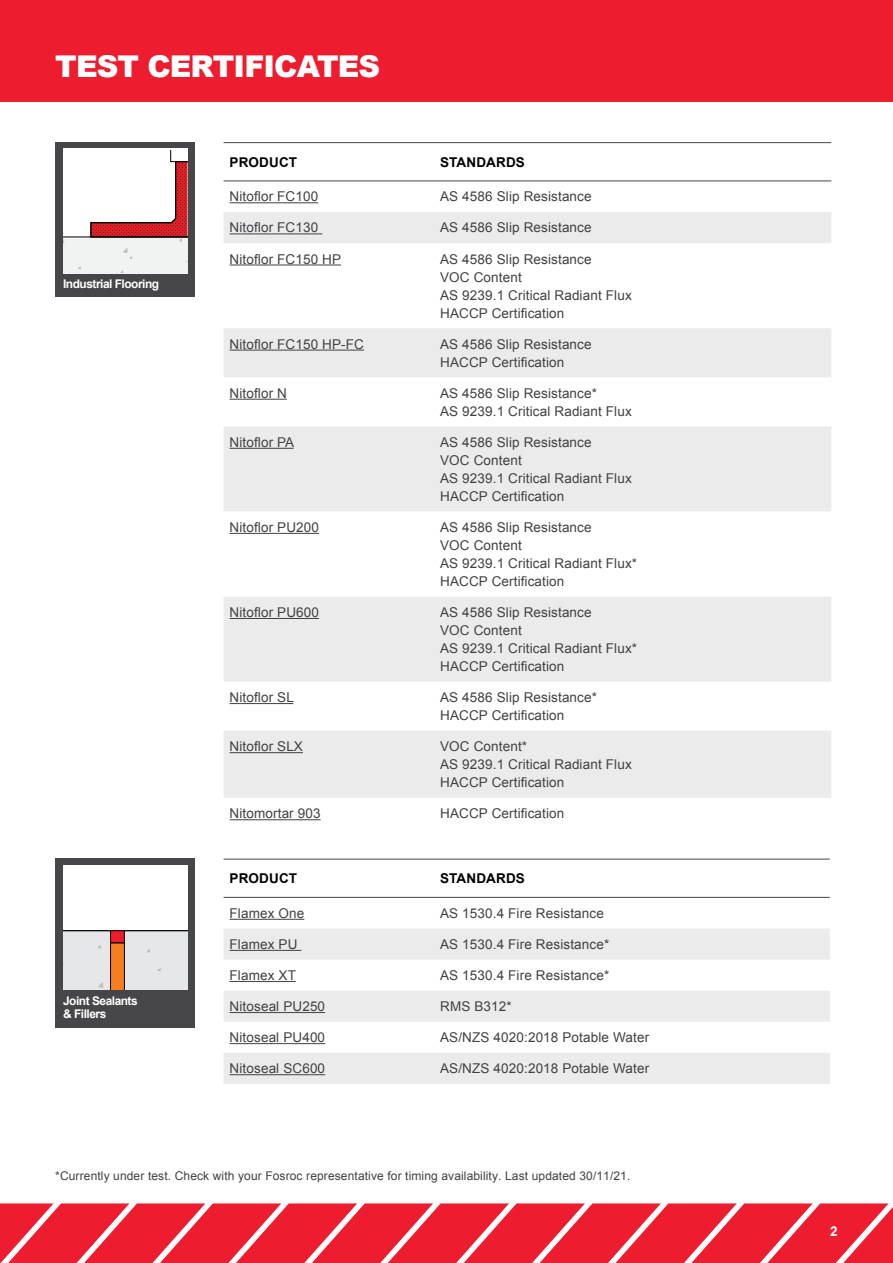
<style>
.page{position:relative;width:893px;height:1263px;background:#fff}
.page>*{position:absolute;margin:0;border:0;box-sizing:border-box;transform-origin:0 0}
.t1{font:900 30px "Arial";letter-spacing:-.03em;color:#fff}
.t2{font:13.5px/18px "Arial";letter-spacing:.01em;color:#414042}
.t3{font:700 13.5px "Arial";letter-spacing:.01em;color:#000}
.t4{font:700 13.5px "Arial";color:#fff}
.t5{font:12px "Arial";letter-spacing:.01em;color:#414042}
.t6{font:700 12px/13.4px "Arial";letter-spacing:-.04em;color:#fff}
</style>
<div class="page">
<svg style="left:0;top:1203px;width:893px;height:60px;background:#ee3444"></svg>
<div style="left:0;top:0;width:893px;height:102px;background:#ed1c2e"></div>
<div style="left:55px;top:859px;width:140px;height:169px;background:#464547"></div>
<div style="left:63px;top:865px;width:124px;height:124px;background:#fff"></div>
<svg style="left:63px;top:930px;width:124px;height:59px;background:#ded1ca"></svg>
<div style="left:55px;top:142px;width:140px;height:155px;background:#464547"></div>
<svg style="left:63px;top:150px;width:124px;height:123px;background:#edd8d9"></svg>
<svg style="left:224px;top:212px;width:607px;height:586px;fill:#ebebec"></svg>
<hr style="left:224px;top:142px;width:216px;height:1px;background:#464547">
<hr style="left:440px;top:142px;width:391px;height:1px;background:#464547">
<hr style="left:224px;top:181px;width:216px;height:1px;background:#464547">
<hr style="left:440px;top:181px;width:391px;height:1px;background:#464547">
<hr style="left:230px;top:202px;width:88px;height:1px;background:#414042">
<hr style="left:230px;top:233px;width:92px;height:1px;background:#414042">
<hr style="left:230px;top:264px;width:111px;height:1px;background:#414042">
<hr style="left:230px;top:350px;width:134px;height:1px;background:#414042">
<hr style="left:230px;top:399px;width:57px;height:1px;background:#414042">
<hr style="left:230px;top:448px;width:64px;height:1px;background:#414042">
<hr style="left:230px;top:533px;width:89px;height:1px;background:#414042">
<hr style="left:230px;top:618px;width:89px;height:1px;background:#414042">
<hr style="left:230px;top:703px;width:63px;height:1px;background:#414042">
<hr style="left:230px;top:752px;width:73px;height:1px;background:#414042">
<hr style="left:230px;top:819px;width:91px;height:1px;background:#414042">
<svg style="left:224px;top:928px;width:606px;height:156px;fill:#ebebec"></svg>
<hr style="left:224px;top:859px;width:216px;height:1px;background:#464547">
<hr style="left:440px;top:859px;width:390px;height:1px;background:#464547">
<hr style="left:224px;top:897px;width:216px;height:1px;background:#464547">
<hr style="left:440px;top:897px;width:390px;height:1px;background:#464547">
<hr style="left:230px;top:919px;width:74px;height:1px;background:#414042">
<hr style="left:230px;top:950px;width:71px;height:1px;background:#414042">
<hr style="left:230px;top:981px;width:66px;height:1px;background:#414042">
<hr style="left:230px;top:1012px;width:95px;height:1px;background:#414042">
<hr style="left:230px;top:1043px;width:95px;height:1px;background:#414042">
<hr style="left:230px;top:1074px;width:95px;height:1px;background:#414042">
<h1 class="t1" style="left:55px;top:44px;width:326px">TEST CERTIFICATES</h1>
<p class="t6" style="left:63px;top:278px;width:98px">Industrial Flooring</p>
<p class="t6" style="left:63px;top:994px;width:76px">Joint Sealants &amp; Fillers</p>
<p class="t3" style="left:230px;top:153px;width:69px">PRODUCT</p>
<p class="t3" style="left:440px;top:153px;width:86px">STANDARDS</p>
<p class="t2" style="left:230px;top:188px;width:90px">Nitoflor FC100</p>
<p class="t2" style="left:440px;top:188px;width:153px">AS 4586 Slip Resistance</p>
<p class="t2" style="left:230px;top:219px;width:90px">Nitoflor FC130</p>
<p class="t2" style="left:440px;top:219px;width:153px">AS 4586 Slip Resistance</p>
<p class="t2" style="left:230px;top:250px;width:113px">Nitoflor FC150 HP</p>
<p class="t2" style="left:440px;top:250px;width:193px">AS 4586 Slip Resistance<br>VOC Content<br>AS 9239.1 Critical Radiant Flux<br>HACCP Certification</p>
<p class="t2" style="left:230px;top:335px;width:136px">Nitoflor FC150 HP-FC</p>
<p class="t2" style="left:440px;top:335px;width:153px">AS 4586 Slip Resistance<br>HACCP Certification</p>
<p class="t2" style="left:230px;top:384px;width:59px">Nitoflor N</p>
<p class="t2" style="left:440px;top:384px;width:193px">AS 4586 Slip Resistance*<br>AS 9239.1 Critical Radiant Flux</p>
<p class="t2" style="left:230px;top:433px;width:66px">Nitoflor PA</p>
<p class="t2" style="left:440px;top:433px;width:193px">AS 4586 Slip Resistance<br>VOC Content<br>AS 9239.1 Critical Radiant Flux<br>HACCP Certification</p>
<p class="t2" style="left:230px;top:518px;width:91px">Nitoflor PU200</p>
<p class="t2" style="left:440px;top:518px;width:199px">AS 4586 Slip Resistance<br>VOC Content<br>AS 9239.1 Critical Radiant Flux*<br>HACCP Certification</p>
<p class="t2" style="left:230px;top:603px;width:91px">Nitoflor PU600</p>
<p class="t2" style="left:440px;top:603px;width:199px">AS 4586 Slip Resistance<br>VOC Content<br>AS 9239.1 Critical Radiant Flux*<br>HACCP Certification</p>
<p class="t2" style="left:230px;top:688px;width:66px">Nitoflor SL</p>
<p class="t2" style="left:440px;top:688px;width:158px">AS 4586 Slip Resistance*<br>HACCP Certification</p>
<p class="t2" style="left:230px;top:738px;width:75px">Nitoflor SLX</p>
<p class="t2" style="left:440px;top:738px;width:193px">VOC Content*<br>AS 9239.1 Critical Radiant Flux<br>HACCP Certification</p>
<p class="t2" style="left:230px;top:805px;width:93px">Nitomortar 903</p>
<p class="t2" style="left:440px;top:805px;width:126px">HACCP Certification</p>
<p class="t3" style="left:230px;top:869px;width:69px">PRODUCT</p>
<p class="t3" style="left:440px;top:869px;width:86px">STANDARDS</p>
<p class="t2" style="left:230px;top:904px;width:76px">Flamex One</p>
<p class="t2" style="left:440px;top:904px;width:165px">AS 1530.4 Fire Resistance</p>
<p class="t2" style="left:230px;top:935px;width:69px">Flamex PU</p>
<p class="t2" style="left:440px;top:935px;width:171px">AS 1530.4 Fire Resistance*</p>
<p class="t2" style="left:230px;top:966px;width:68px">Flamex XT</p>
<p class="t2" style="left:440px;top:966px;width:171px">AS 1530.4 Fire Resistance*</p>
<p class="t2" style="left:230px;top:997px;width:97px">Nitoseal PU250</p>
<p class="t2" style="left:440px;top:997px;width:73px">RMS B312*</p>
<p class="t2" style="left:230px;top:1028px;width:97px">Nitoseal PU400</p>
<p class="t2" style="left:440px;top:1028px;width:211px">AS/NZS 4020:2018 Potable Water</p>
<p class="t2" style="left:230px;top:1060px;width:97px">Nitoseal SC600</p>
<p class="t2" style="left:440px;top:1060px;width:211px">AS/NZS 4020:2018 Potable Water</p>
<p class="t5" style="left:55px;top:1167px;width:577px">*Currently under test. Check with your Fosroc representative for timing availability. Last updated 30/11/21.</p>
<p class="t4" style="left:830px;top:1222px;width:9px">2</p>
</div>
